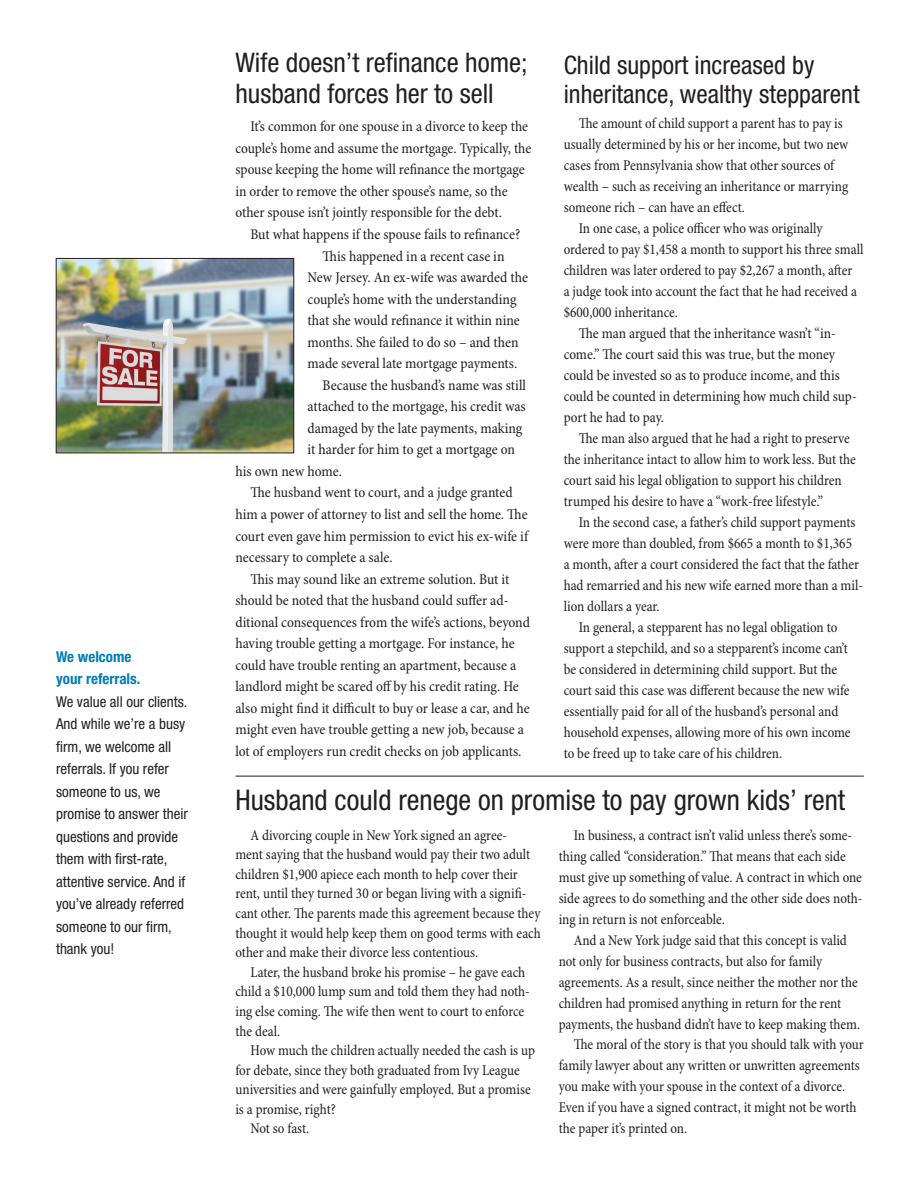
<style>
.page{position:relative;width:918px;height:1188px;background:#fff}
.page>*{position:absolute;margin:0;border:0;box-sizing:border-box;transform-origin:0 0}
.Story_Title_-_small{font:condensed 28.5px "Helvetica Neue";color:#231f20}
.Story_Title_-_small-2{font:condensed 27px/30.6px "Helvetica Neue";color:#231f20}
.Story_Title_-_small-3{font:condensed 25.5px/28.5px "Helvetica Neue";color:#231f20}
.Body_Text{font:condensed 15px/21px "Minion Pro";letter-spacing:-.005em;color:#231f20;scale:.96 1}
.Body_Text-2{font:condensed 15px/21.6px "Minion Pro";letter-spacing:-.005em;color:#231f20}
.Referrals_blurb{font:condensed 15px/22.5px "Helvetica Neue";color:#231f20}
.Referrals_blurb-2{font:700 condensed 15px/22.5px "Helvetica Neue";color:#007cb6}
</style>
<div class="page">
<hr style="left:235px;top:776px;width:629px;height:1px;background:#231f20">
<img style="left:58px;top:260px;width:234px;height:191px">
<div style="left:56px;top:258px;width:238px;height:195px;border:1px solid #231f20"></div>
<p class="Referrals_blurb-2" style="left:56px;top:645px;width:86px">We welcome your referrals.</p>
<p class="Referrals_blurb" style="left:56px;top:690px;width:133px">We value all our clients.<br>And while we’re a busy firm, we welcome all referrals. If you refer someone to us, we promise to answer their questions and provide them with first-rate, attentive service. And if you’ve already referred someone to our firm, thank you!</p>
<p class="Story_Title_-_small-2" style="left:235px;top:47px;width:294px">Wife doesn’t refinance home; husband forces her to sell</p>
<p class="Body_Text-2" style="left:235px;top:116px;width:297px;text-indent:15px">It’s common for one spouse in a divorce to keep the couple’s home and assume the mortgage. Typically, the spouse keeping the home will refinance the mortgage in order to remove the other spouse’s name, so the other spouse isn’t jointly responsible for the debt.</p>
<p class="Body_Text-2" style="left:250px;top:224px;width:271px">But what happens if the spouse fails to refinance?</p>
<p class="Body_Text-2" style="left:308px;top:246px;width:222px;text-indent:15px">This happened in a recent case in New Jersey. An ex-wife was awarded the couple’s home with the understanding that she would refinance it within nine months. She failed to do so – and then made several late mortgage payments.</p>
<p class="Body_Text-2" style="left:323px;top:375px;width:205px">Because the husband’s name was still</p>
<p class="Body_Text-2" style="left:308px;top:396px;width:220px">attached to the mortgage, his credit was</p>
<p class="Body_Text-2" style="left:308px;top:418px;width:216px">damaged by the late payments, making</p>
<p class="Body_Text-2" style="left:308px;top:439px;width:209px">it harder for him to get a mortgage on</p>
<p class="Body_Text-2" style="left:235px;top:461px;width:108px">his own new home.</p>
<p class="Body_Text-2" style="left:235px;top:483px;width:294px;text-indent:15px">The husband went to court, and a judge granted him a power of attorney to list and sell the home. The court even gave him permission to evict his ex-wife if necessary to complete a sale.</p>
<p class="Body_Text-2" style="left:235px;top:569px;width:296px;text-indent:15px">This may sound like an extreme solution. But it should be noted that the husband could suffer ad&shy;ditional consequences from the wife’s actions, beyond having trouble getting a mortgage. For instance, he could have trouble renting an apartment, because a landlord might be scared off by his credit rating. He also might find it difficult to buy or lease a car, and he might even have trouble getting a new job, because a lot of employers run credit checks on job applicants.</p>
<p class="Story_Title_-_small-3" style="left:564px;top:51px;width:297px">Child support increased by inheritance, wealthy stepparent</p>
<p class="Body_Text" style="left:564px;top:113px;width:298px;text-indent:15px">The amount of child support a parent has to pay is usually determined by his or her income, but two new cases from Pennsylvania show that other sources of wealth – such as receiving an inheritance or marrying someone rich – can have an effect.</p>
<p class="Body_Text" style="left:564px;top:218px;width:314px;text-indent:15px">In one case, a police officer who was originally ordered to pay $1,458 a month to support his three small children was later ordered to pay $2,267 a month, after<br>a judge took into account the fact that he had received a $600,000 inheritance.</p>
<p class="Body_Text-2" style="left:564px;top:323px;width:294px;line-height:21px;text-indent:15px">The man argued that the inheritance wasn’t “in&shy;come.” The court said this was true, but the money could be invested so as to produce income, and this could be counted in determining how much child sup&shy;port he had to pay.</p>
<p class="Body_Text" style="left:564px;top:428px;width:306px;text-indent:15px">The man also argued that he had a right to preserve the inheritance intact to allow him to work less. But the court said his legal obligation to support his children trumped his desire to have a “work-free lifestyle.”</p>
<p class="Body_Text" style="left:564px;top:512px;width:313px;text-indent:15px">In the second case, a father’s child support payments were more than doubled, from $665 a month to $1,365<br>a month, after a court considered the fact that the father had remarried and his new wife earned more than a mil&shy;lion dollars a year.</p>
<p class="Body_Text" style="left:564px;top:617px;width:300px;text-indent:15px">In general, a stepparent has no legal obligation to support a stepchild, and so a stepparent’s income can’t be considered in determining child support. But the court said this case was different because the new wife essentially paid for all of the husband’s personal and household expenses, allowing more of his own income to be freed up to take care of his children.</p>
<p class="Story_Title_-_small" style="left:235px;top:783px;width:611px">Husband could renege on promise to pay grown kids’ rent</p>
<p class="Body_Text" style="left:235px;top:826px;width:320px;line-height:19.6px;text-indent:15px">A divorcing couple in New York signed an agree-<br>ment saying that the husband would pay their two adult children $1,900 apiece each month to help cover their rent, until they turned 30 or began living with a signifi&shy;cant other. The parents made this agreement because they thought it would help keep them on good terms with each other and make their divorce less contentious.</p>
<p class="Body_Text" style="left:235px;top:963px;width:308px;line-height:19.6px;text-indent:15px">Later, the husband broke his promise – he gave each child a $10,000 lump sum and told them they had noth&shy;ing else coming. The wife then went to court to enforce the deal.</p>
<p class="Body_Text" style="left:235px;top:1041px;width:314px;line-height:19.6px;text-indent:15px">How much the children actually needed the cash is up for debate, since they both graduated from Ivy League universities and were gainfully employed. But a promise is a promise, right?</p>
<p class="Body_Text" style="left:250px;top:1119px;width:63px">Not so fast.</p>
<p class="Body_Text" style="left:559px;top:825px;width:318px;text-indent:15px">In business, a contract isn’t valid unless there’s some&shy;thing called “consideration.” That means that each side must give up something of value. A contract in which one side agrees to do something and the other side does noth&shy;ing in return is not enforceable.</p>
<p class="Body_Text" style="left:559px;top:930px;width:316px;text-indent:15px">And a New York judge said that this concept is valid not only for business contracts, but also for family agreements. As a result, since neither the mother nor the children had promised anything in return for the rent payments, the husband didn’t have to keep making them.</p>
<p class="Body_Text" style="left:559px;top:1035px;width:319px;text-indent:15px">The moral of the story is that you should talk with your family lawyer about any written or unwritten agreements you make with your spouse in the context of a divorce.<br>Even if you have a signed contract, it might not be worth the paper it’s printed on.</p>
</div>
